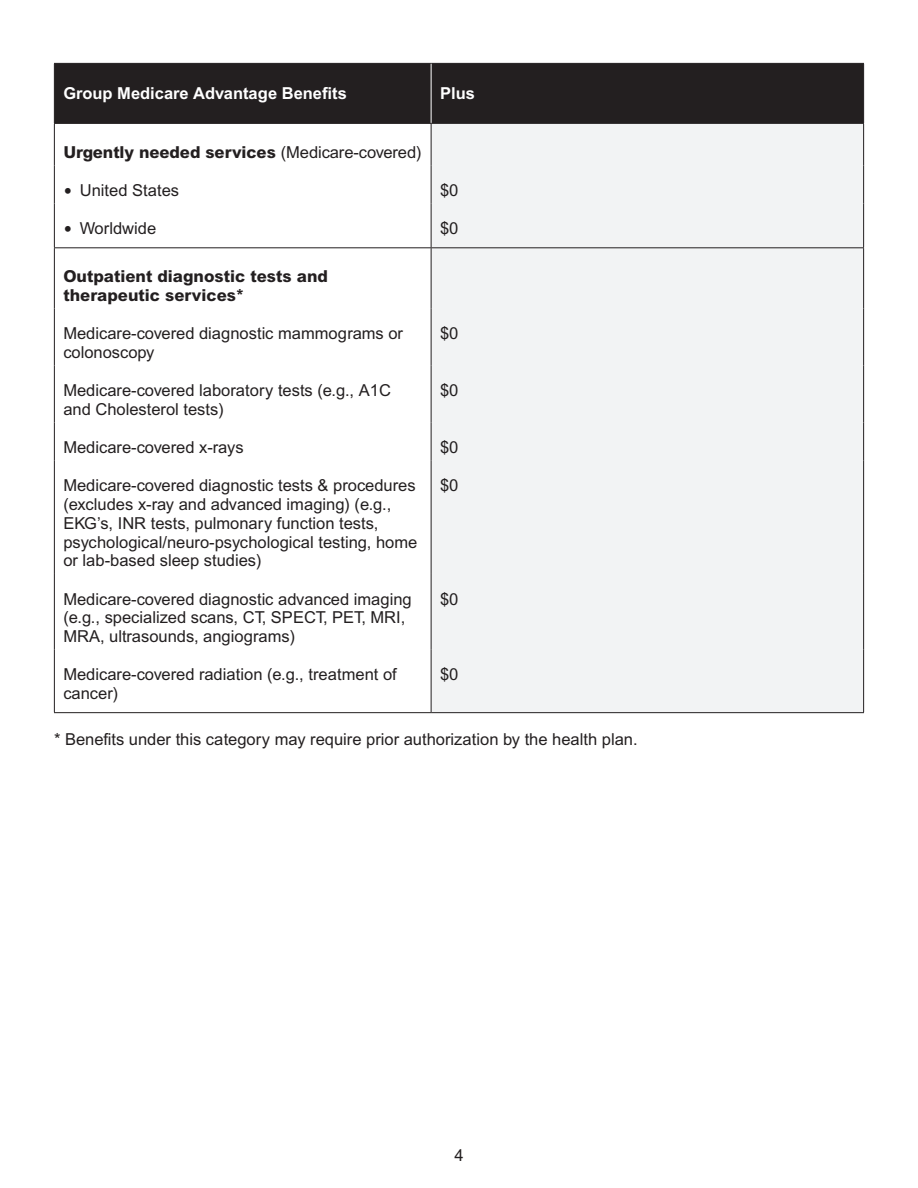
<style>
.page{position:relative;width:918px;height:1188px;background:#fff}
.page>*{position:absolute;margin:0;border:0;box-sizing:border-box;transform-origin:0 0}
.t1{font:16.5px/18.8px "Arial MT Std";color:#231f20}
.t2{font:800 16.5px/18.8px "Arial MT Std";color:#231f20}
.t3{font:700 16.5px "Arial MT Std";color:#fff}
.s1{font-weight:400}
</style>
<div class="page">
<div style="left:55px;top:64px;width:808px;height:59px;background:#231f20"></div>
<div style="left:432px;top:124px;width:431px;height:588px;background:#f2f3f4"></div>
<hr style="left:54px;top:124px;width:1px;height:41px;background:#231f20">
<hr style="left:54px;top:165px;width:1px;height:39px;background:#231f20">
<hr style="left:54px;top:204px;width:1px;height:43px;background:#231f20">
<hr style="left:54px;top:248px;width:1px;height:61px;background:#231f20">
<hr style="left:54px;top:309px;width:1px;height:57px;background:#231f20">
<hr style="left:54px;top:366px;width:1px;height:56px;background:#231f20">
<hr style="left:54px;top:422px;width:1px;height:39px;background:#231f20">
<hr style="left:54px;top:461px;width:1px;height:113px;background:#231f20">
<hr style="left:54px;top:574px;width:1px;height:76px;background:#231f20">
<hr style="left:54px;top:650px;width:1px;height:62px;background:#231f20">
<hr style="left:54px;top:712px;width:377px;height:1px;background:#231f20">
<hr style="left:54px;top:247px;width:377px;height:1px;background:#231f20">
<hr style="left:54px;top:63px;width:377px;height:1px;background:#231f20">
<hr style="left:54px;top:64px;width:1px;height:59px;background:#231f20">
<hr style="left:431px;top:63px;width:433px;height:1px;background:#231f20">
<hr style="left:431px;top:64px;width:1px;height:59px;background:#fff">
<hr style="left:863px;top:64px;width:1px;height:59px;background:#231f20">
<hr style="left:54px;top:123px;width:377px;height:1px;background:#231f20">
<hr style="left:431px;top:123px;width:433px;height:1px;background:#231f20">
<hr style="left:863px;top:124px;width:1px;height:41px;background:#231f20">
<hr style="left:863px;top:165px;width:1px;height:39px;background:#231f20">
<hr style="left:863px;top:204px;width:1px;height:43px;background:#231f20">
<hr style="left:431px;top:248px;width:1px;height:61px;background:#231f20">
<hr style="left:431px;top:309px;width:1px;height:57px;background:#231f20">
<hr style="left:431px;top:366px;width:1px;height:56px;background:#231f20">
<hr style="left:431px;top:422px;width:1px;height:39px;background:#231f20">
<hr style="left:431px;top:461px;width:1px;height:113px;background:#231f20">
<hr style="left:431px;top:574px;width:1px;height:76px;background:#231f20">
<hr style="left:431px;top:650px;width:1px;height:62px;background:#231f20">
<hr style="left:431px;top:247px;width:433px;height:1px;background:#231f20">
<hr style="left:863px;top:248px;width:1px;height:61px;background:#231f20">
<hr style="left:863px;top:309px;width:1px;height:57px;background:#231f20">
<hr style="left:863px;top:366px;width:1px;height:56px;background:#231f20">
<hr style="left:863px;top:422px;width:1px;height:39px;background:#231f20">
<hr style="left:863px;top:461px;width:1px;height:113px;background:#231f20">
<hr style="left:863px;top:574px;width:1px;height:76px;background:#231f20">
<hr style="left:863px;top:650px;width:1px;height:62px;background:#231f20">
<hr style="left:431px;top:712px;width:433px;height:1px;background:#231f20">
<hr style="left:431px;top:124px;width:1px;height:41px;background:#231f20">
<hr style="left:431px;top:165px;width:1px;height:39px;background:#231f20">
<hr style="left:431px;top:204px;width:1px;height:43px;background:#231f20">
<p class="t3" style="left:63px;top:84px;width:285px">Group Medicare Advantage Benefits</p>
<p class="t3" style="left:440px;top:84px;width:36px">Plus</p>
<p class="t2" style="left:63px;top:143px;width:360px">Urgently needed services <span class="s1">(Medicare-covered)</span></p>
<p class="t1" style="left:63px;top:182px;width:117px">• United States</p>
<p class="t1" style="left:440px;top:182px;width:20px">$0</p>
<p class="t1" style="left:63px;top:220px;width:94px">• Worldwide</p>
<p class="t1" style="left:440px;top:220px;width:20px">$0</p>
<p class="t2" style="left:63px;top:267px;width:266px">Outpatient diagnostic tests and therapeutic services*</p>
<p class="t1" style="left:63px;top:325px;width:341px">Medicare-covered diagnostic mammograms or colonoscopy</p>
<p class="t1" style="left:440px;top:325px;width:20px">$0</p>
<p class="t1" style="left:63px;top:382px;width:329px">Medicare-covered laboratory tests (e.g., A1C and Cholesterol tests)</p>
<p class="t1" style="left:440px;top:382px;width:20px">$0</p>
<p class="t1" style="left:63px;top:439px;width:182px">Medicare-covered x-rays</p>
<p class="t1" style="left:440px;top:439px;width:20px">$0</p>
<p class="t1" style="left:63px;top:477px;width:355px">Medicare-covered diagnostic tests &amp; procedures (excludes x-ray and advanced imaging) (e.g., EKG’s, INR tests, pulmonary function tests, psychological/neuro-psychological testing, home or lab-based sleep studies)</p>
<p class="t1" style="left:440px;top:477px;width:20px">$0</p>
<p class="t1" style="left:63px;top:590px;width:350px">Medicare-covered diagnostic advanced imaging (e.g., specialized scans, CT, SPECT, PET, MRI,<br>MRA, ultrasounds, angiograms)</p>
<p class="t1" style="left:440px;top:590px;width:20px">$0</p>
<p class="t1" style="left:63px;top:666px;width:335px">Medicare-covered radiation (e.g., treatment of cancer)</p>
<p class="t1" style="left:440px;top:666px;width:20px">$0</p>
<p class="t1" style="left:54px;top:731px;width:585px">* Benefits under this category may require prior authorization by the health plan.</p>
<p class="t1" style="left:454px;top:1147px;width:11px">4</p>
</div>
